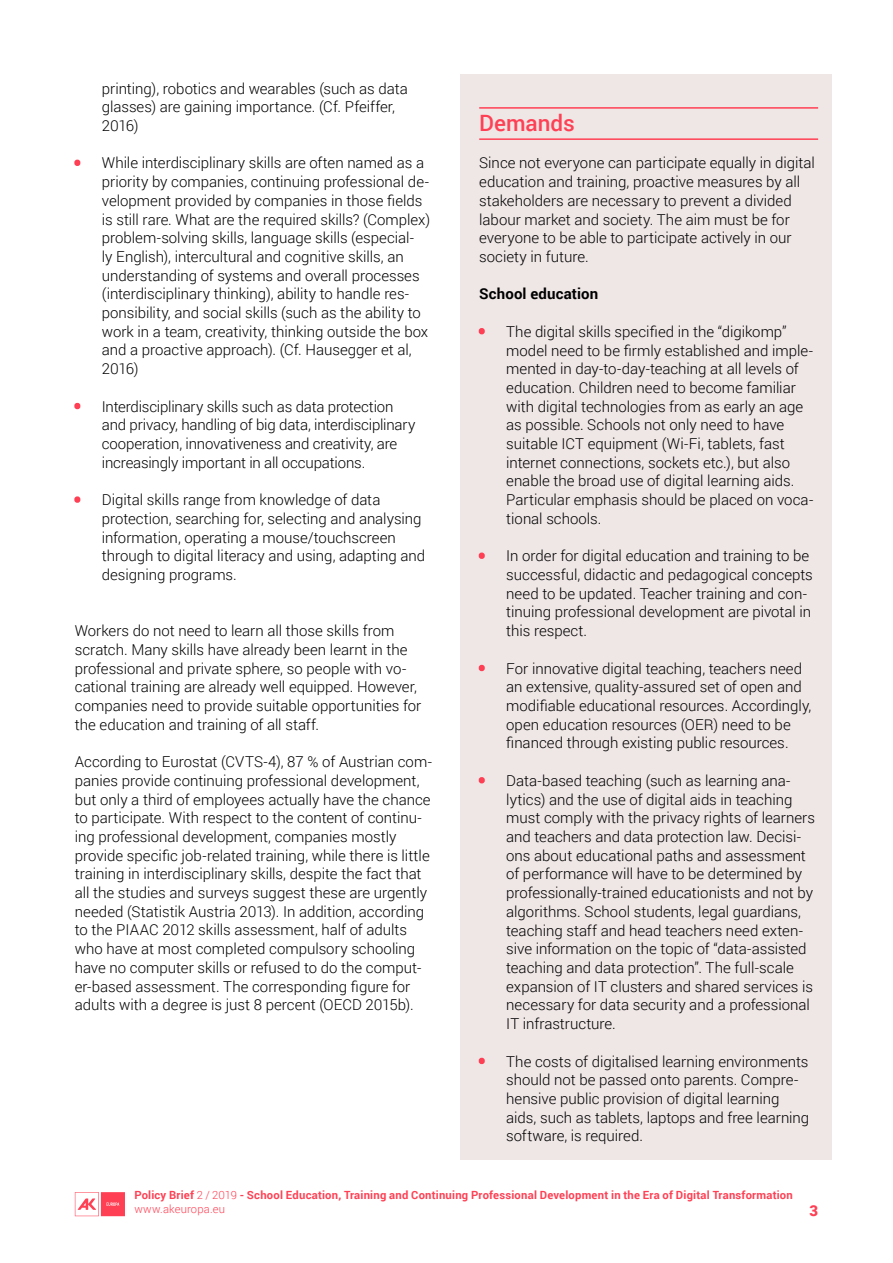
<style>
.page{position:relative;width:893px;height:1263px;background:#fff}
.page>*{position:absolute;margin:0;border:0;box-sizing:border-box;transform-origin:0 0}
.t1{font:500 22.5px "Roboto";color:#ff4054}
.t2{font:300 15px/18.8px "Roboto";color:#000}
.t3{font:700 15px "Roboto";letter-spacing:.01em;color:#000}
.t4{font:900 15px "Roboto";color:#ff4054}
.t5{font:700 11.25px/14.1px "Roboto";letter-spacing:.02em;color:#ff4054}
.s1{font-weight:400;color:#ff4054}
.s2{font-weight:300}
</style>
<div class="page">
<svg style="left:75px;top:1192px;width:50px;height:24px"></svg>
<svg style="left:74px;top:159px;width:7px;height:7px"></svg>
<svg style="left:74px;top:402px;width:7px;height:8px"></svg>
<svg style="left:74px;top:496px;width:7px;height:7px"></svg>
<div style="left:460px;top:75px;width:372px;height:1085px;background:#efe6e6"></div>
<svg style="left:478px;top:328px;width:7px;height:7px"></svg>
<svg style="left:478px;top:552px;width:7px;height:7px"></svg>
<svg style="left:478px;top:664px;width:7px;height:8px"></svg>
<svg style="left:478px;top:777px;width:7px;height:7px"></svg>
<svg style="left:478px;top:1057px;width:7px;height:8px"></svg>
<hr style="left:479px;top:107px;width:339px;height:2px;background:#ff4054">
<hr style="left:479px;top:138px;width:339px;height:2px;background:#ff4054">
<p class="t2" style="left:102px;top:78px;width:307px">printing), robotics and wearables (such as data glasses) are gaining importance. (Cf. Pfeiffer,<br>2016)</p>
<p class="t2" style="left:102px;top:153px;width:330px;text-indent:-27px"><span class="s1">•</span> While interdisciplinary skills are often named as a priority by companies, continuing professional de&shy;velopment provided by companies in those fields is still rare. What are the required skills? (Complex) problem-solving skills, language skills (especial-<br>ly English), intercultural and cognitive skills, an understanding of systems and overall processes (interdisciplinary thinking), ability to handle res&shy;ponsibility, and social skills (such as the ability to work in a team, creativity, thinking outside the box and a proactive approach). (Cf. Hausegger et al, 2016)</p>
<p class="t2" style="left:102px;top:396px;width:315px;text-indent:-27px"><span class="s1">•</span> Interdisciplinary skills such as data protection and privacy, handling of big data, interdisciplinary cooperation, innovativeness and creativity, are increasingly important in all occupations.</p>
<p class="t2" style="left:102px;top:490px;width:325px;text-indent:-27px"><span class="s1">•</span> Digital skills range from knowledge of data protection, searching for, selecting and analysing information, operating a mouse/touchscreen through to digital literacy and using, adapting and designing programs.</p>
<p class="t2" style="left:75px;top:621px;width:348px">Workers do not need to learn all those skills from scratch. Many skills have already been learnt in the professional and private sphere, so people with vo&shy;cational training are already well equipped. However, companies need to provide suitable opportunities for the education and training of all staff.</p>
<p class="t2" style="left:75px;top:752px;width:359px">According to Eurostat (CVTS-4), 87 % of Austrian com&shy;panies provide continuing professional development, but only a third of employees actually have the chance to participate. With respect to the content of continu&shy;ing professional development, companies mostly provide specific job-related training, while there is little training in interdisciplinary skills, despite the fact that all the studies and surveys suggest these are urgently needed (Statistik Austria 2013). In addition, according to the PIAAC 2012 skills assessment, half of adults who have at most completed compulsory schooling have no computer skills or refused to do the comput&shy;er-based assessment. The corresponding figure for adults with a degree is just 8 percent (OECD 2015b).</p>
<h1 class="t1" style="left:479px;top:107px;width:97px">Demands</h1>
<p class="t2" style="left:479px;top:153px;width:337px">Since not everyone can participate equally in digital education and training, proactive measures by all stakeholders are necessary to prevent a divided labour market and society. The aim must be for everyone to be able to participate actively in our society in future.</p>
<p class="t3" style="left:479px;top:283px;width:121px">School education</p>
<p class="t2" style="left:506px;top:322px;width:309px;text-indent:-27px"><span class="s1">•</span> The digital skills specified in the “digikomp” model need to be firmly established and imple&shy;mented in day-to-day-teaching at all levels of education. Children need to become familiar with digital technologies from as early an age as possible. Schools not only need to have suitable ICT equipment (Wi-Fi, tablets, fast internet connections, sockets etc.), but also enable the broad use of digital learning aids.<br>Particular emphasis should be placed on voca&shy;tional schools.</p>
<p class="t2" style="left:506px;top:546px;width:308px;text-indent:-27px"><span class="s1">•</span> In order for digital education and training to be successful, didactic and pedagogical concepts need to be updated. Teacher training and con&shy;tinuing professional development are pivotal in this respect.</p>
<p class="t2" style="left:506px;top:658px;width:307px;text-indent:-27px"><span class="s1">•</span> For innovative digital teaching, teachers need an extensive, quality-assured set of open and modifiable educational resources. Accordingly, open education resources (OER) need to be financed through existing public resources.</p>
<p class="t2" style="left:506px;top:771px;width:310px;text-indent:-27px"><span class="s1">•</span> Data-based teaching (such as learning ana&shy;lytics) and the use of digital aids in teaching must comply with the privacy rights of learners and teachers and data protection law. Decisi&shy;ons about educational paths and assessment of performance will have to be determined by professionally-trained educationists and not by algorithms. School students, legal guardians, teaching staff and head teachers need exten&shy;sive information on the topic of “data-assisted teaching and data protection”. The full-scale expansion of IT clusters and shared services is necessary for data security and a professional IT infrastructure.</p>
<p class="t2" style="left:506px;top:1051px;width:305px;text-indent:-27px"><span class="s1">•</span> The costs of digitalised learning environments should not be passed onto parents. Compre&shy;hensive public provision of digital learning aids, such as tablets, laptops and free learning software, is required.</p>
<p class="t5" style="left:134px;top:1187px;width:660px">Policy Brief <span class="s2">2 / 2019</span> - School Education, Training and Continuing Professional Development in the Era of Digital Transformation <span class="s2">www.akeuropa.eu</span></p>
<p class="t4" style="left:809px;top:1200px;width:10px">3</p>
</div>
